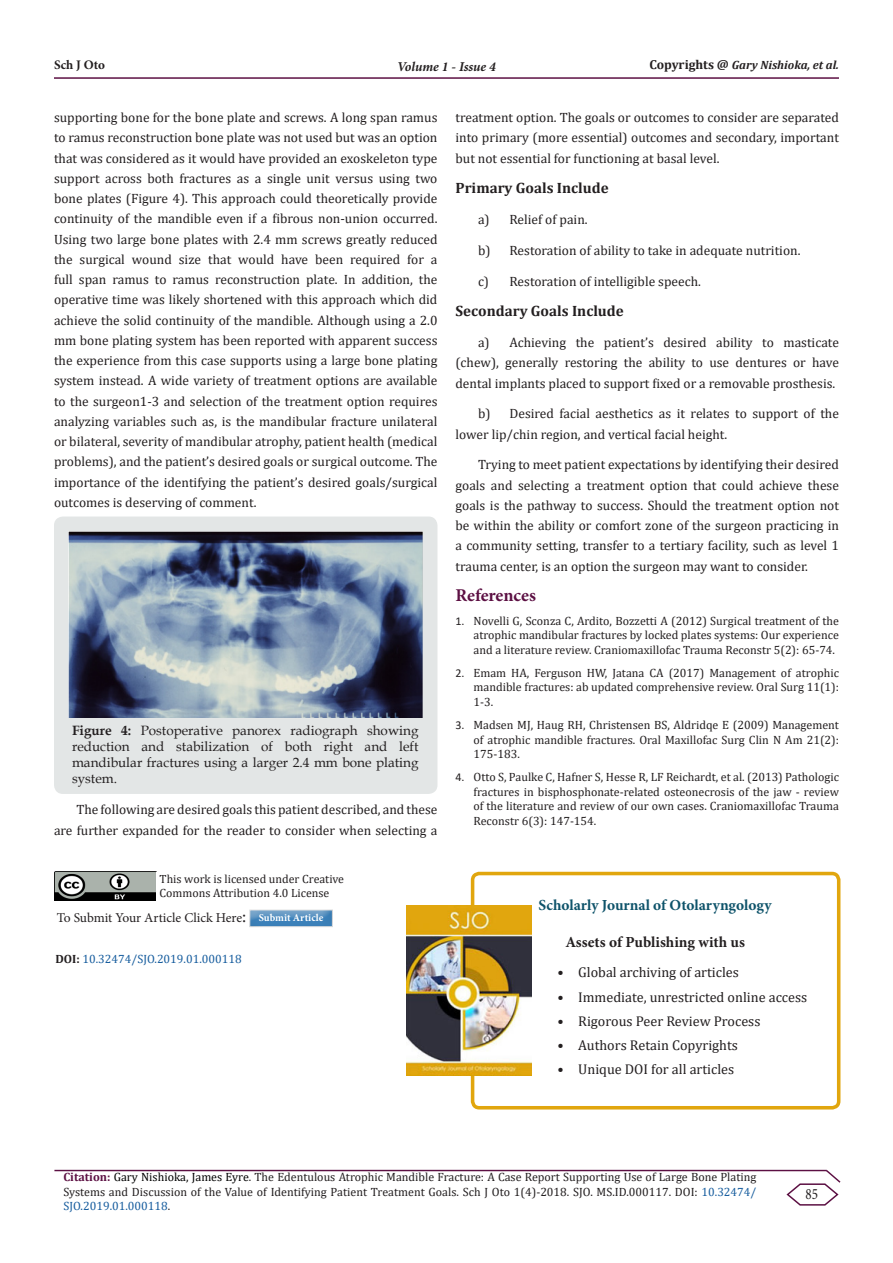
<style>
.page{position:relative;width:893px;height:1263px;background:#fff}
.page>*{position:absolute;margin:0;border:0;box-sizing:border-box;transform-origin:0 0}
.t1{font:700 18px "Minion Pro";letter-spacing:-.005em;color:#5c1043}
.t2{font:15.75px "Minion Pro";color:#231f20;scale:.83 1}
.t3{font:700 15.3px "Minion Pro";color:#0e536a}
.t4{font:700 15.3px "Minion Pro";color:#231f20}
.t5{font:700 15px "Cambria";color:#231f20}
.t6{font:14.25px "Cambria";color:#231f20}
.t7{font:13.5px/20.2px "Cambria";color:#231f20;text-align:justify}
.t8{font:13.5px/16.2px "Book Antiqua";color:#231f20;text-align:justify}
.t9{font:13.5px "Minion Pro";letter-spacing:-.005em;color:#231f20}
.t10{font:italic 700 13.5px "Minion Pro";letter-spacing:-.005em;color:#231f20}
.t11{font:700 13.05px "Minion Pro";color:#231f20}
.t12{font:12px/14.4px "Cambria";color:#231f20;text-align:justify}
.t13{font:12px "Cambria";color:#175d9e}
.t14{font:italic 700 12px "Cambria";color:#231f20}
.t15{font:11.85px "Cambria";color:#231f20}
.t16{font:700 10.5px "Minion Pro";letter-spacing:-.005em;color:#fff}
.s1{font-style:normal;font-size:13.05px}
.s2{font-weight:700}
.s3{font-size:18px}
.s4{font-weight:700;color:#231f20}
.s5{font-family:"Calibri"}
.s6{font-weight:700;color:#5c1043}
.s7{color:#000}
.s8{color:#175d9e}
</style>
<div class="page">
<hr style="left:54px;top:1170px;width:773px;height:1px;background:#5c1043">
<svg style="left:785px;top:1169px;width:56px;height:37px"></svg>
<div style="left:54px;top:516px;width:383px;height:278px;background:#e3e6e6;border-radius:9px"></div>
<img style="left:69px;top:531px;width:354px;height:186px">
<img style="left:55px;top:872px;width:101px;height:28px">
<div style="left:247px;top:907px;width:86px;height:18px;background:#fff;opacity:.75"></div>
<div style="left:247px;top:910px;width:86px;height:18px;background:#231f20;opacity:.19"></div>
<div style="left:471px;top:872px;width:369px;height:237px;border:4px solid #e1a60e;border-radius:7px"></div>
<img style="left:406px;top:905px;width:126px;height:171px">
<hr style="left:54px;top:77px;width:785px;height:2px;background:#5c1043">
<p class="t11" style="left:54px;top:55px;width:53px">Sch J Oto</p>
<p class="t10" style="left:397px;top:57px;width:100px">Volume 1 - Issue 4</p>
<p class="t14" style="left:649px;top:56px;width:191px"><span class="s1">Copyrights @</span> Gary Nishioka, et al.</p>
<p class="t7" style="left:54px;top:107px;width:385px">supporting bone for the bone plate and screws. A long span ramus to ramus reconstruction bone plate was not used but was an option that was considered as it would have provided an exoskeleton type support across both fractures as a single unit versus using two bone plates (Figure 4). This approach could theoretically provide continuity of the mandible even if a fibrous non-union occurred.<br>Using two large bone plates with 2.4 mm screws greatly reduced the surgical wound size that would have been required for a full span ramus to ramus reconstruction plate. In addition, the operative time was likely shortened with this approach which did achieve the solid continuity of the mandible. Although using a 2.0 mm bone plating system has been reported with apparent success the experience from this case supports using a large bone plating system instead. A wide variety of treatment options are available to the surgeon1-3 and selection of the treatment option requires analyzing variables such as, is the mandibular fracture unilateral or bilateral, severity of mandibular atrophy, patient health (medical problems), and the patient’s desired goals or surgical outcome. The importance of the identifying the patient’s desired goals/surgical outcomes is deserving of comment.</p>
<p class="t8" style="left:72px;top:722px;width:348px"><span class="s2">Figure 4:</span> Postoperative panorex radiograph showing reduction and stabilization of both right and left mandibular fractures using a larger 2.4 mm bone plating system.</p>
<p class="t7" style="left:54px;top:800px;width:385px;text-align:right">The following are desired goals this patient described, and these<br>are further expanded for the reader to consider when selecting a</p>
<p class="t15" style="left:160px;top:871px;width:186px">This work is licensed under Creative</p>
<p class="t15" style="left:160px;top:886px;width:171px">Commons Attribution 4.0 License</p>
<p class="t9" style="left:57px;top:909px;width:191px">To Submit Your Article Click Here<span class="s3">:</span></p>
<p class="t16" style="left:259px;top:911px;width:66px">Submit Article</p>
<p class="t13" style="left:56px;top:951px;width:188px"><span class="s4">DOI:</span> 10.32474/SJO.2019.01.000118</p>
<p class="t7" style="left:455px;top:107px;width:385px">treatment option. The goals or outcomes to consider are separated into primary (more essential) outcomes and secondary, important but not essential for functioning at basal level.</p>
<p class="t5" style="left:455px;top:178px;width:155px">Primary Goals Include</p>
<p class="t7" style="left:478px;top:209px;width:111px">a) Relief of pain.</p>
<p class="t7" style="left:478px;top:240px;width:324px">b) Restoration of ability to take in adequate nutrition.</p>
<p class="t7" style="left:478px;top:271px;width:224px">c) Restoration of intelligible speech.</p>
<p class="t5" style="left:455px;top:301px;width:170px">Secondary Goals Include</p>
<p class="t7" style="left:455px;top:332px;width:385px;text-indent:22px">a) Achieving the patient’s desired ability to masticate (chew), generally restoring the ability to use dentures or have dental implants placed to support fixed or a removable prosthesis.</p>
<p class="t7" style="left:455px;top:404px;width:385px;text-indent:22px">b) Desired facial aesthetics as it relates to support of the lower lip/chin region, and vertical facial height.</p>
<p class="t7" style="left:455px;top:455px;width:385px;text-indent:22px">Trying to meet patient expectations by identifying their desired goals and selecting a treatment option that could achieve these goals is the pathway to success. Should the treatment option not be within the ability or comfort zone of the surgeon practicing in a community setting, transfer to a tertiary facility, such as level 1 trauma center, is an option the surgeon may want to consider.</p>
<p class="t1" style="left:455px;top:583px;width:82px">References</p>
<p class="t12" style="left:473px;top:613px;width:367px;text-indent:-18px"><span class="s5">1.</span> Novelli G, Sconza C, Ardito, Bozzetti A (2012) Surgical treatment of the atrophic mandibular fractures by locked plates systems: Our experience and a literature review. Craniomaxillofac Trauma Reconstr 5(2): 65-74.</p>
<p class="t12" style="left:473px;top:666px;width:367px;text-indent:-18px"><span class="s5">2.</span> Emam HA, Ferguson HW, Jatana CA (2017) Management of atrophic mandible fractures: ab updated comprehensive review. Oral Surg 11(1):<br>1-3.</p>
<p class="t12" style="left:473px;top:718px;width:367px;text-indent:-18px"><span class="s5">3.</span> Madsen MJ, Haug RH, Christensen BS, Aldridqe E (2009) Management of atrophic mandible fractures. Oral Maxillofac Surg Clin N Am 21(2):<br>175-183.</p>
<p class="t12" style="left:473px;top:770px;width:367px;text-indent:-18px"><span class="s5">4.</span> Otto S, Paulke C, Hafner S, Hesse R, LF Reichardt, et al. (2013) Pathologic fractures in bisphosphonate-related osteonecrosis of the jaw - review of the literature and review of our own cases. Craniomaxillofac Trauma Reconstr 6(3): 147-154.</p>
<p class="t3" style="left:539px;top:894px;width:235px">Scholarly Journal of Otolaryngology</p>
<p class="t4" style="left:565px;top:931px;width:181px">Assets of Publishing with us</p>
<p class="t6" style="left:557px;top:964px;width:183px">• Global archiving of articles</p>
<p class="t6" style="left:557px;top:988px;width:251px">• Immediate, unrestricted online access</p>
<p class="t6" style="left:557px;top:1012px;width:205px">• Rigorous Peer Review Process</p>
<p class="t6" style="left:557px;top:1036px;width:182px">• Authors Retain Copyrights</p>
<p class="t6" style="left:557px;top:1060px;width:178px">• Unique DOI for all articles</p>
<p class="t12" style="left:63px;top:1170px;width:694px"><span class="s6">Citation:</span> <span class="s7">Gary Nishioka, James Eyre</span>. The Edentulous Atrophic Mandible Fracture: A Case Report Supporting Use of Large Bone Plating Systems and Discussion of the Value of Identifying Patient Treatment Goals. Sch J Oto 1(4)-2018. SJO. MS.ID.000117. DOI: <span class="s8">10.32474/ SJO.2019.01.000118</span>.</p>
<p class="t2" style="left:805px;top:1184px;width:17px">85</p>
</div>
